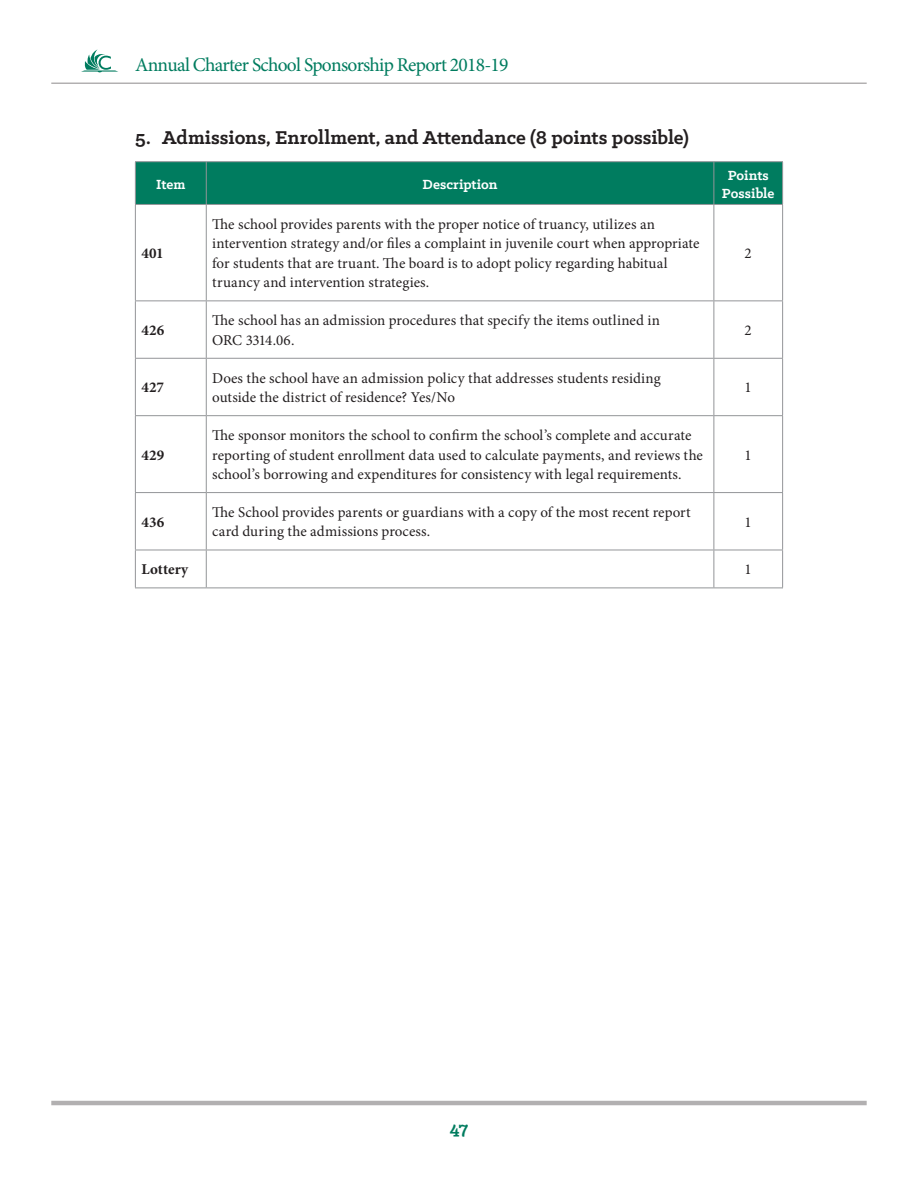
<style>
.page{position:relative;width:918px;height:1188px;background:#fff}
.page>*{position:absolute;margin:0;border:0;box-sizing:border-box;transform-origin:0 0}
.Appendix__Big_Header{font:700 21px "Klinic Slab";color:#231f20}
.t1{font:19.5px "Minion Pro";letter-spacing:-.04em;color:#007c5f}
.t2{font:700 19.5px "Klinic Slab";color:#007c5f}
.Text__Copy{font:15px/19.5px "Minion Pro";letter-spacing:.005em;color:#231f20}
.Text__Copy-2{font:700 15px/18px "Klinic Slab";letter-spacing:-.005em;color:#fff;text-align:center}
.Text__Copy-3{font:700 15px "Minion Pro";letter-spacing:.015em;color:#231f20}
</style>
<div class="page">
<hr style="left:51px;top:1101px;width:816px;height:4px;background:#b2b0b1">
<hr style="left:51px;top:83px;width:816px;height:1px;background:#231f20">
<svg style="left:81px;top:49px;width:37px;height:23px"></svg>
<div style="left:136px;top:162px;width:646px;height:42px;background:#007c5f"></div>
<svg style="left:136px;top:205px;width:646px;height:383px"></svg>
<hr style="left:135px;top:161px;width:71px;height:1px;background:#939598">
<hr style="left:135px;top:162px;width:1px;height:42px;background:#939598">
<hr style="left:206px;top:161px;width:508px;height:1px;background:#939598">
<hr style="left:206px;top:162px;width:1px;height:42px;background:#939598">
<hr style="left:714px;top:161px;width:69px;height:1px;background:#939598">
<hr style="left:714px;top:162px;width:1px;height:42px;background:#939598">
<hr style="left:782px;top:162px;width:1px;height:42px;background:#939598">
<hr style="left:135px;top:204px;width:71px;height:1px;background:#939598">
<hr style="left:135px;top:205px;width:1px;height:95px;background:#939598">
<hr style="left:206px;top:204px;width:508px;height:1px;background:#939598">
<hr style="left:206px;top:205px;width:1px;height:95px;background:#939598">
<hr style="left:714px;top:204px;width:69px;height:1px;background:#939598">
<hr style="left:714px;top:205px;width:1px;height:95px;background:#939598">
<hr style="left:782px;top:205px;width:1px;height:95px;background:#939598">
<hr style="left:135px;top:300px;width:71px;height:1px;background:#939598">
<hr style="left:135px;top:301px;width:1px;height:57px;background:#939598">
<hr style="left:206px;top:300px;width:508px;height:1px;background:#939598">
<hr style="left:206px;top:301px;width:1px;height:57px;background:#939598">
<hr style="left:714px;top:300px;width:69px;height:1px;background:#939598">
<hr style="left:714px;top:301px;width:1px;height:57px;background:#939598">
<hr style="left:782px;top:301px;width:1px;height:57px;background:#939598">
<hr style="left:135px;top:358px;width:71px;height:1px;background:#939598">
<hr style="left:135px;top:359px;width:1px;height:56px;background:#939598">
<hr style="left:206px;top:358px;width:508px;height:1px;background:#939598">
<hr style="left:206px;top:359px;width:1px;height:56px;background:#939598">
<hr style="left:714px;top:358px;width:69px;height:1px;background:#939598">
<hr style="left:714px;top:359px;width:1px;height:56px;background:#939598">
<hr style="left:782px;top:359px;width:1px;height:56px;background:#939598">
<hr style="left:135px;top:415px;width:71px;height:1px;background:#939598">
<hr style="left:135px;top:416px;width:1px;height:76px;background:#939598">
<hr style="left:206px;top:415px;width:508px;height:1px;background:#939598">
<hr style="left:206px;top:416px;width:1px;height:76px;background:#939598">
<hr style="left:714px;top:415px;width:69px;height:1px;background:#939598">
<hr style="left:714px;top:416px;width:1px;height:76px;background:#939598">
<hr style="left:782px;top:416px;width:1px;height:76px;background:#939598">
<hr style="left:135px;top:492px;width:71px;height:1px;background:#939598">
<hr style="left:135px;top:493px;width:1px;height:57px;background:#939598">
<hr style="left:206px;top:492px;width:508px;height:1px;background:#939598">
<hr style="left:206px;top:493px;width:1px;height:57px;background:#939598">
<hr style="left:714px;top:492px;width:69px;height:1px;background:#939598">
<hr style="left:714px;top:493px;width:1px;height:57px;background:#939598">
<hr style="left:782px;top:493px;width:1px;height:57px;background:#939598">
<hr style="left:135px;top:550px;width:71px;height:1px;background:#939598">
<hr style="left:135px;top:550px;width:1px;height:38px;background:#939598">
<hr style="left:206px;top:550px;width:508px;height:1px;background:#939598">
<hr style="left:206px;top:550px;width:1px;height:38px;background:#939598">
<hr style="left:714px;top:550px;width:69px;height:1px;background:#939598">
<hr style="left:714px;top:550px;width:1px;height:38px;background:#939598">
<hr style="left:782px;top:550px;width:1px;height:38px;background:#939598">
<hr style="left:135px;top:588px;width:71px;height:1px;background:#939598">
<hr style="left:206px;top:588px;width:508px;height:1px;background:#939598">
<hr style="left:714px;top:588px;width:69px;height:1px;background:#939598">
<h2 class="t1" style="left:135px;top:52px;width:375px">Annual Charter School Sponsorship Report 2018-19</h2>
<p class="Appendix__Big_Header" style="left:135px;top:124px;width:555px">5. Admissions, Enrollment, and Attendance (8 points possible)</p>
<p class="Text__Copy-2" style="left:156px;top:175px;width:31px">Item</p>
<p class="Text__Copy-2" style="left:422px;top:175px;width:77px">Description</p>
<p class="Text__Copy-2" style="left:722px;top:166px;width:54px">Points<br>Possible</p>
<p class="Text__Copy-3" style="left:141px;top:243px;width:24px">401</p>
<p class="Text__Copy" style="left:212px;top:214px;width:489px">The school provides parents with the proper notice of truancy, utilizes an intervention strategy and/or files a complaint in juvenile court when appropriate for students that are truant. The board is to adopt policy regarding habitual truancy and intervention strategies.</p>
<p class="Text__Copy" style="left:745px;top:244px;width:9px">2</p>
<p class="Text__Copy-3" style="left:141px;top:320px;width:25px">426</p>
<p class="Text__Copy" style="left:212px;top:311px;width:449px">The school has an admission procedures that specify the items outlined in<br>ORC 3314.06.</p>
<p class="Text__Copy" style="left:745px;top:321px;width:9px">2</p>
<p class="Text__Copy-3" style="left:141px;top:377px;width:24px">427</p>
<p class="Text__Copy" style="left:212px;top:368px;width:450px">Does the school have an admission policy that addresses students residing outside the district of residence? Yes/No</p>
<p class="Text__Copy" style="left:745px;top:378px;width:9px">1</p>
<p class="Text__Copy-3" style="left:141px;top:444px;width:24px">429</p>
<p class="Text__Copy" style="left:212px;top:426px;width:492px">The sponsor monitors the school to confirm the school’s complete and accurate reporting of student enrollment data used to calculate payments, and reviews the school’s borrowing and expenditures for consistency with legal requirements.</p>
<p class="Text__Copy" style="left:745px;top:445px;width:9px">1</p>
<p class="Text__Copy-3" style="left:141px;top:511px;width:24px">436</p>
<p class="Text__Copy" style="left:212px;top:503px;width:480px">The School provides parents or guardians with a copy of the most recent report card during the admissions process.</p>
<p class="Text__Copy" style="left:745px;top:512px;width:9px">1</p>
<p class="Text__Copy-3" style="left:141px;top:559px;width:48px">Lottery</p>
<p class="Text__Copy" style="left:745px;top:560px;width:9px">1</p>
<h2 class="t2" style="left:450px;top:1115px;width:20px">47</h2>
</div>
